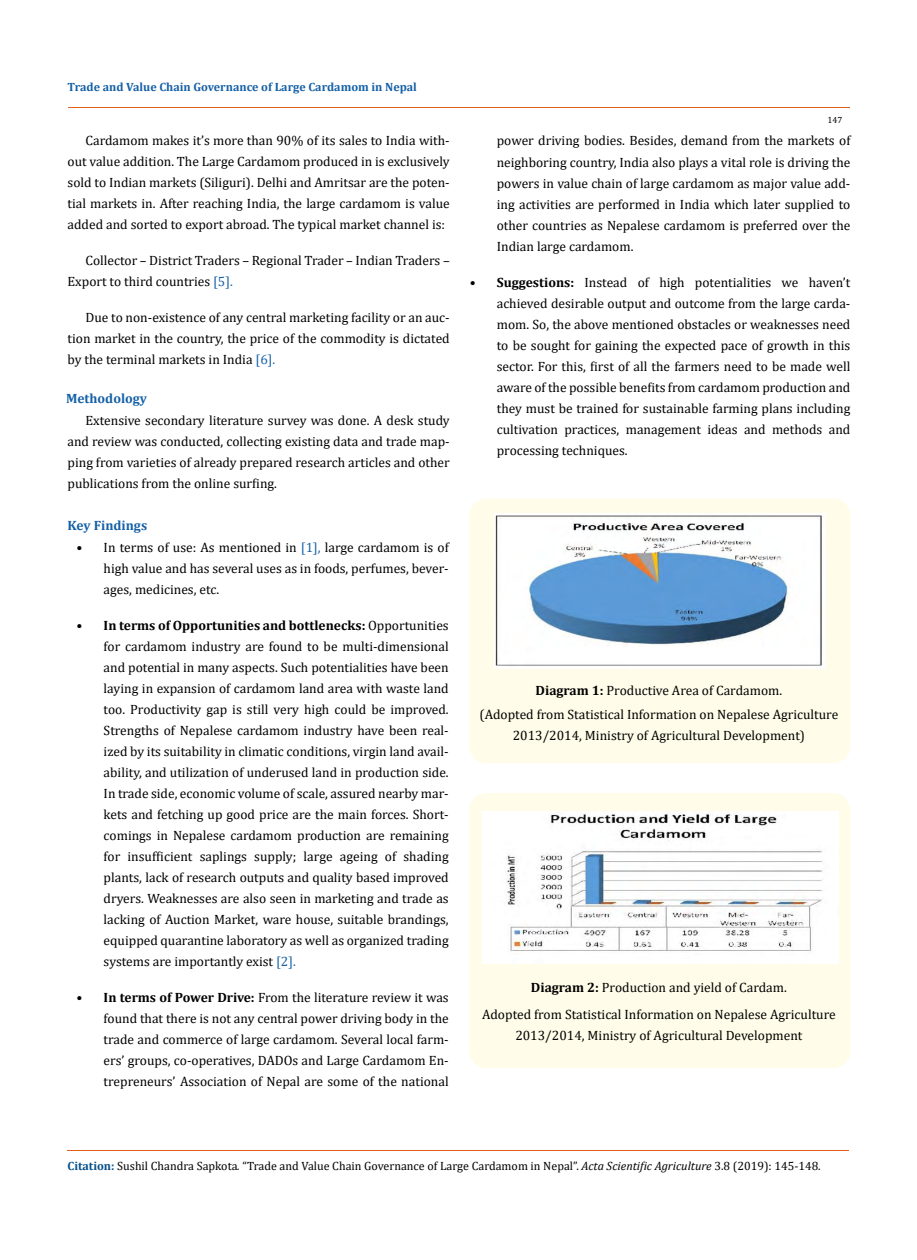
<style>
.page{position:relative;width:917px;height:1260px;background:#fff}
.page>*{position:absolute;margin:0;border:0;box-sizing:border-box;transform-origin:0 0}
.t1{font:13.5px/21px "Cambria";color:#000;text-align:justify}
.t2{font:700 13.5px "Cambria";color:#1560a6}
.t3{font:12px "Cambria";color:#000}
.t4{font:700 12px "Cambria";color:#1560a6}
.t5{font:9px "Cambria";color:#000}
.s1{color:#1560a6}
.s2{font-weight:700}
.s3{font-weight:700;color:#035089}
.s4{font-style:italic}
</style>
<div class="page">
<div style="left:469px;top:499px;width:381px;height:264px;background:#fffde9;border-radius:18px"></div>
<img style="left:494px;top:513px;width:331px;height:156px">
<hr style="left:68px;top:108px;width:781px;height:1px;background:#e05d1a">
<hr style="left:68px;top:1150px;width:781px;height:1px;background:#e05d1a">
<div style="left:469px;top:793px;width:381px;height:275px;background:#fffde9;border-radius:18px"></div>
<img style="left:482px;top:812px;width:356px;height:152px">
<p class="t4" style="left:68px;top:78px;width:351px">Trade and Value Chain Governance of Large Cardamom in Nepal</p>
<p class="t1" style="left:68px;top:130px;width:384px;text-indent:18px">Cardamom makes it’s more than 90% of its sales to India with&shy;out value addition. The Large Cardamom produced in is exclusively sold to Indian markets (Siliguri). Delhi and Amritsar are the poten&shy;tial markets in. After reaching India, the large cardamom is value added and sorted to export abroad. The typical market channel is:</p>
<p class="t1" style="left:68px;top:250px;width:384px;text-indent:18px">Collector – District Traders – Regional Trader – Indian Traders –<br>Export to third countries <span class="s1">[5].</span></p>
<p class="t1" style="left:68px;top:307px;width:384px;text-indent:18px">Due to non-existence of any central marketing facility or an auc&shy;tion market in the country, the price of the commodity is dictated by the terminal markets in India <span class="s1">[6].</span></p>
<p class="t2" style="left:66px;top:389px;width:83px">Methodology</p>
<p class="t1" style="left:67px;top:410px;width:384px;text-indent:18px">Extensive secondary literature survey was done. A desk study and review was conducted, collecting existing data and trade map&shy;ping from varieties of already prepared research articles and other publications from the online surfing.</p>
<p class="t2" style="left:68px;top:516px;width:81px">Key Findings</p>
<p class="t1" style="left:104px;top:537px;width:346px;text-indent:-27px">• In terms of use: As mentioned in <span class="s1">[1],</span> large cardamom is of high value and has several uses as in foods, perfumes, bever&shy;ages, medicines, etc.</p>
<p class="t1" style="left:104px;top:615px;width:346px;text-indent:-27px"><span class="s2">• In terms of Opportunities and bottlenecks:</span> Opportunities for cardamom industry are found to be multi-dimensional and potential in many aspects. Such potentialities have been laying in expansion of cardamom land area with waste land too. Productivity gap is still very high could be improved.<br>Strengths of Nepalese cardamom industry have been real&shy;ized by its suitability in climatic conditions, virgin land avail&shy;ability, and utilization of underused land in production side.<br>In trade side, economic volume of scale, assured nearby mar&shy;kets and fetching up good price are the main forces. Short&shy;comings in Nepalese cardamom production are remaining for insufficient saplings supply; large ageing of shading plants, lack of research outputs and quality based improved dryers. Weaknesses are also seen in marketing and trade as lacking of Auction Market, ware house, suitable brandings, equipped quarantine laboratory as well as organized trading systems are importantly exist <span class="s1">[2].</span></p>
<p class="t1" style="left:104px;top:987px;width:346px;text-indent:-27px"><span class="s2">• In terms of Power Drive:</span> From the literature review it was found that there is not any central power driving body in the trade and commerce of large cardamom. Several local farm&shy;ers’ groups, co-operatives, DADOs and Large Cardamom En&shy;trepreneurs’ Association of Nepal are some of the national</p>
<p class="t5" style="left:827px;top:114px;width:16px">147</p>
<p class="t1" style="left:497px;top:130px;width:355px">power driving bodies. Besides, demand from the markets of neighboring country, India also plays a vital role is driving the powers in value chain of large cardamom as major value add&shy;ing activities are performed in India which later supplied to other countries as Nepalese cardamom is preferred over the Indian large cardamom.</p>
<p class="t1" style="left:497px;top:271px;width:355px;text-indent:-27px"><span class="s2">• Suggestions:</span> Instead of high potentialities we haven’t achieved desirable output and outcome from the large carda&shy;mom. So, the above mentioned obstacles or weaknesses need to be sought for gaining the expected pace of growth in this sector. For this, first of all the farmers need to be made well aware of the possible benefits from cardamom production and they must be trained for sustainable farming plans including cultivation practices, management ideas and methods and processing techniques.</p>
<p class="t1" style="left:479px;top:679px;width:360px;line-height:24px;text-align:center"><span class="s2">Diagram 1:</span> Productive Area of Cardamom.<br>(Adopted from Statistical Information on Nepalese Agriculture</p>
<p class="t1" style="left:512px;top:725px;width:294px">2013/2014, Ministry of Agricultural Development)</p>
<p class="t1" style="left:482px;top:974px;width:355px;line-height:27px;text-align:center"><span class="s2">Diagram 2:</span> Production and yield of Cardam.<br>Adopted from Statistical Information on Nepalese Agriculture</p>
<p class="t1" style="left:515px;top:1024px;width:289px">2013/2014, Ministry of Agricultural Development</p>
<p class="t3" style="left:68px;top:1159px;width:754px"><span class="s3">Citation:</span> Sushil Chandra Sapkota<span class="s4">.</span> “Trade and Value Chain Governance of Large Cardamom in Nepal”. <span class="s4">Acta Scientific Agriculture</span> 3.8 (2019): 145-148.</p>
</div>
